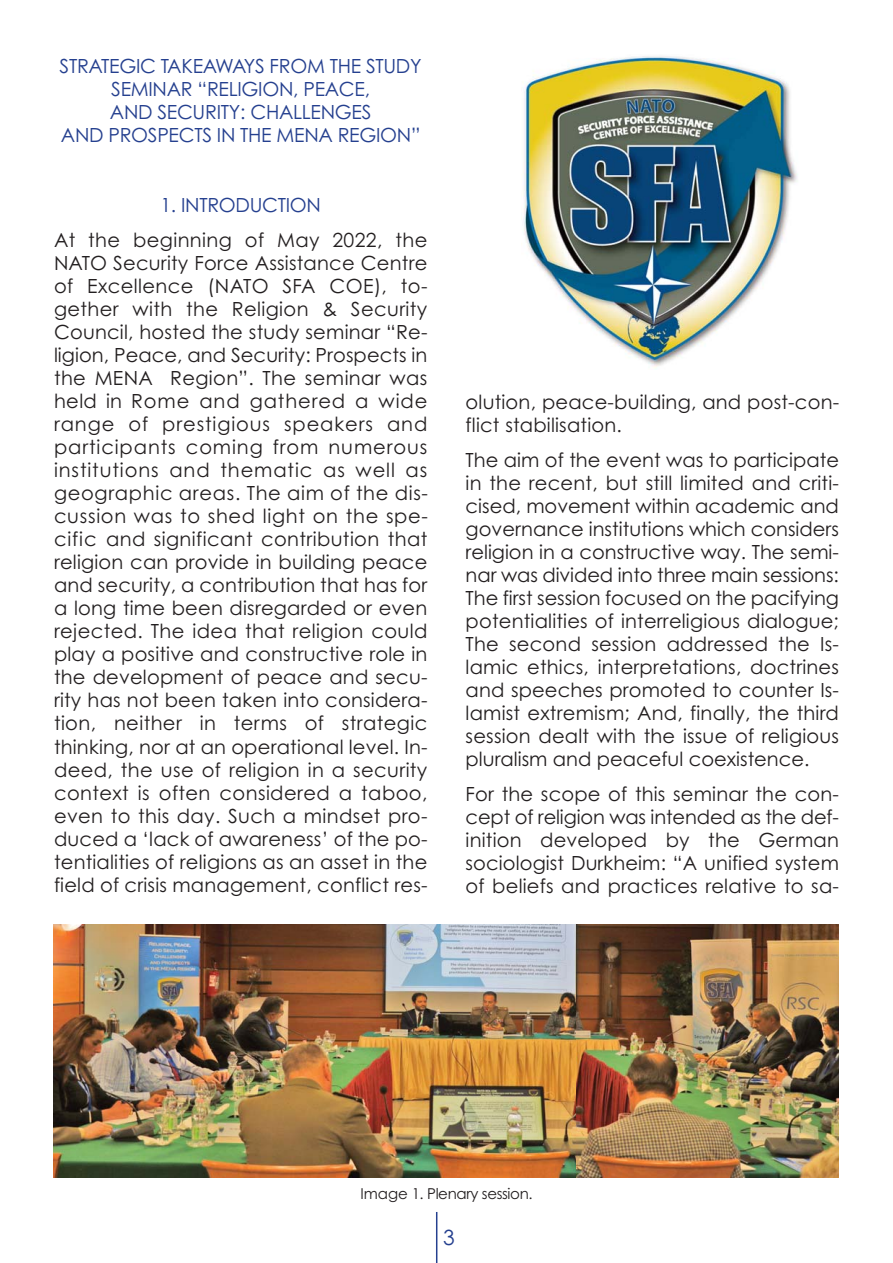
<style>
.page{position:relative;width:893px;height:1263px;background:#fff}
.page>*{position:absolute;margin:0;border:0;box-sizing:border-box;transform-origin:0 0}
.t1{font:21px "Century Gothic";color:#25408f}
.t2{font:19.5px/23px "Century Gothic";letter-spacing:.01em;color:#231f20;text-align:justify}
.t3{font:19.5px/23px "Century Gothic";letter-spacing:-.015em;color:#25408f;text-align:center}
.t4{font:15px "Century Gothic";letter-spacing:-.025em;color:#231f20}
</style>
<div class="page">
<hr style="left:436px;top:1212px;width:1px;height:51px;background:#25408f">
<img style="left:523px;top:56px;width:275px;height:312px">
<img style="left:54px;top:925px;width:785px;height:253px">
<p class="t3" style="left:60px;top:56px;width:364px">STRATEGIC TAKEAWAYS FROM THE STUDY<br>SEMINAR “RELIGION, PEACE,<br>AND SECURITY: CHALLENGES<br>AND PROSPECTS IN THE MENA REGION”</p>
<p class="t3" style="left:160px;top:196px;width:162px">1. INTRODUCTION</p>
<p class="t2" style="left:54px;top:231px;width:376px">At the beginning of May 2022, the NATO Security Force Assistance Centre of Excellence (NATO SFA COE), to&shy;gether with the Religion &amp; Security Council, hosted the study seminar “Re&shy;ligion, Peace, and Security: Prospects in the MENA Region”. The seminar was held in Rome and gathered a wide range of prestigious speakers and participants coming from numerous institutions and thematic as well as geographic areas. The aim of the dis&shy;cussion was to shed light on the spe&shy;cific and significant contribution that religion can provide in building peace and security, a contribution that has for a long time been disregarded or even rejected. The idea that religion could play a positive and constructive role in the development of peace and secu&shy;rity has not been taken into considera&shy;tion, neither in terms of strategic thinking, nor at an operational level. In&shy;deed, the use of religion in a security context is often considered a taboo, even to this day. Such a mindset pro&shy;duced a ‘lack of awareness’ of the po&shy;tentialities of religions as an asset in the field of crisis management, conflict res-</p>
<p class="t2" style="left:466px;top:392px;width:375px">olution, peace-building, and post-con&shy;flict stabilisation.</p>
<p class="t2" style="left:466px;top:450px;width:375px">The aim of the event was to participate in the recent, but still limited and criti&shy;cised, movement within academic and governance institutions which considers religion in a constructive way. The semi&shy;nar was divided into three main sessions:<br>The first session focused on the pacifying potentialities of interreligious dialogue; The second session addressed the Is&shy;lamic ethics, interpretations, doctrines and speeches promoted to counter Is&shy;lamist extremism; And, finally, the third session dealt with the issue of religious pluralism and peaceful coexistence.</p>
<p class="t2" style="left:466px;top:785px;width:375px">For the scope of this seminar the con&shy;cept of religion was intended as the def&shy;inition developed by the German sociologist Durkheim: “A unified system of beliefs and practices relative to sa-</p>
<p class="t4" style="left:360px;top:1188px;width:174px">Image 1. Plenary session.</p>
<p class="t1" style="left:443px;top:1229px;width:13px">3</p>
</div>
